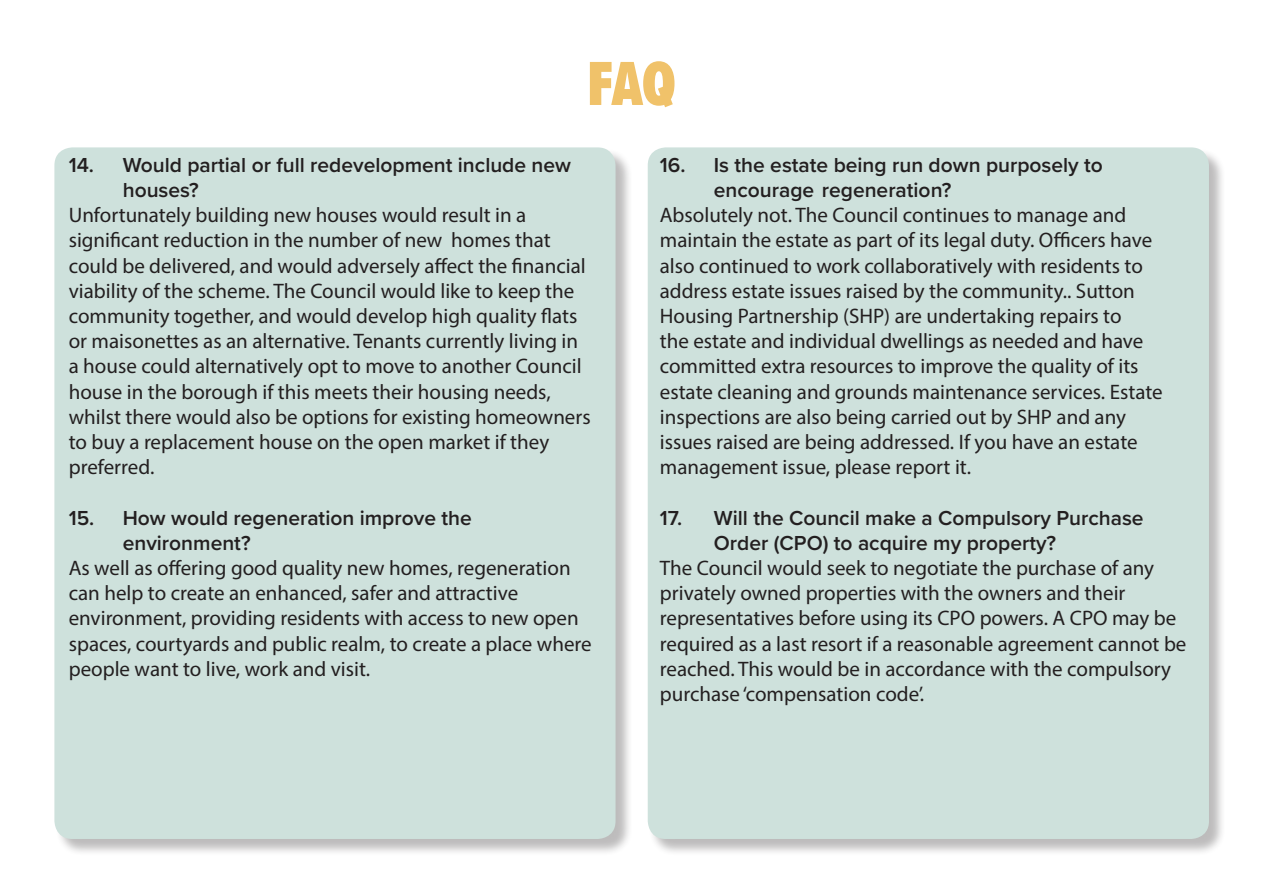
<style>
.page{position:relative;width:1263px;height:893px;background:#fff}
.page>*{position:absolute;margin:0;border:0;box-sizing:border-box;transform-origin:0 0}
.Page_title{font:900 64.5px "Proxima Nova Ex Cn";color:#f0c26a}
.t1{font:21px/25.2px "Myriad Pro";color:#231f20}
.t2{font:600 21px/25.2px "Proxima Nova";color:#231f20}
</style>
<div class="page">
<div style="left:55px;top:148px;width:578px;height:708px;background:#231f20;opacity:.3"></div>
<div style="left:54px;top:147px;width:561px;height:692px;background:#cee1dc;border-radius:18px"></div>
<div style="left:648px;top:148px;width:578px;height:708px;background:#231f20;opacity:.3"></div>
<div style="left:648px;top:147px;width:561px;height:692px;background:#cee1dc;border-radius:18px"></div>
<p class="Page_title" style="left:587px;top:37px;width:90px">FAQ</p>
<p class="t2" style="left:123px;top:152px;width:450px;text-indent:-54px">14. Would partial or full redevelopment include new houses?</p>
<p class="t1" style="left:69px;top:202px;width:523px">Unfortunately building new houses would result in a significant reduction in the number of new homes that could be delivered, and would adversely affect the financial viability of the scheme. The Council would like to keep the community together, and would develop high quality flats or maisonettes as an alternative. Tenants currently living in a house could alternatively opt to move to another Council house in the borough if this meets their housing needs, whilst there would also be options for existing homeowners to buy a replacement house on the open market if they preferred.</p>
<p class="t2" style="left:123px;top:504px;width:351px;text-indent:-54px">15. How would regeneration improve the environment?</p>
<p class="t1" style="left:69px;top:555px;width:524px">As well as offering good quality new homes, regeneration can help to create an enhanced, safer and attractive environment, providing residents with access to new open spaces, courtyards and public realm, to create a place where people want to live, work and visit.</p>
<p class="t2" style="left:714px;top:152px;width:391px;text-indent:-54px">16. Is the estate being run down purposely to encourage regeneration?</p>
<p class="t1" style="left:660px;top:202px;width:504px">Absolutely not. The Council continues to manage and maintain the estate as part of its legal duty. Officers have also continued to work collaboratively with residents to address estate issues raised by the community.. Sutton Housing Partnership (SHP) are undertaking repairs to<br>the estate and individual dwellings as needed and have committed extra resources to improve the quality of its estate cleaning and grounds maintenance services. Estate inspections are also being carried out by SHP and any issues raised are being addressed. If you have an estate management issue, please report it.</p>
<p class="t2" style="left:714px;top:504px;width:431px;text-indent:-54px">17. Will the Council make a Compulsory Purchase<br>Order (CPO) to acquire my property?</p>
<p class="t1" style="left:660px;top:555px;width:528px">The Council would seek to negotiate the purchase of any privately owned properties with the owners and their representatives before using its CPO powers. A CPO may be required as a last resort if a reasonable agreement cannot be reached. This would be in accordance with the compulsory purchase ‘compensation code’.</p>
</div>
